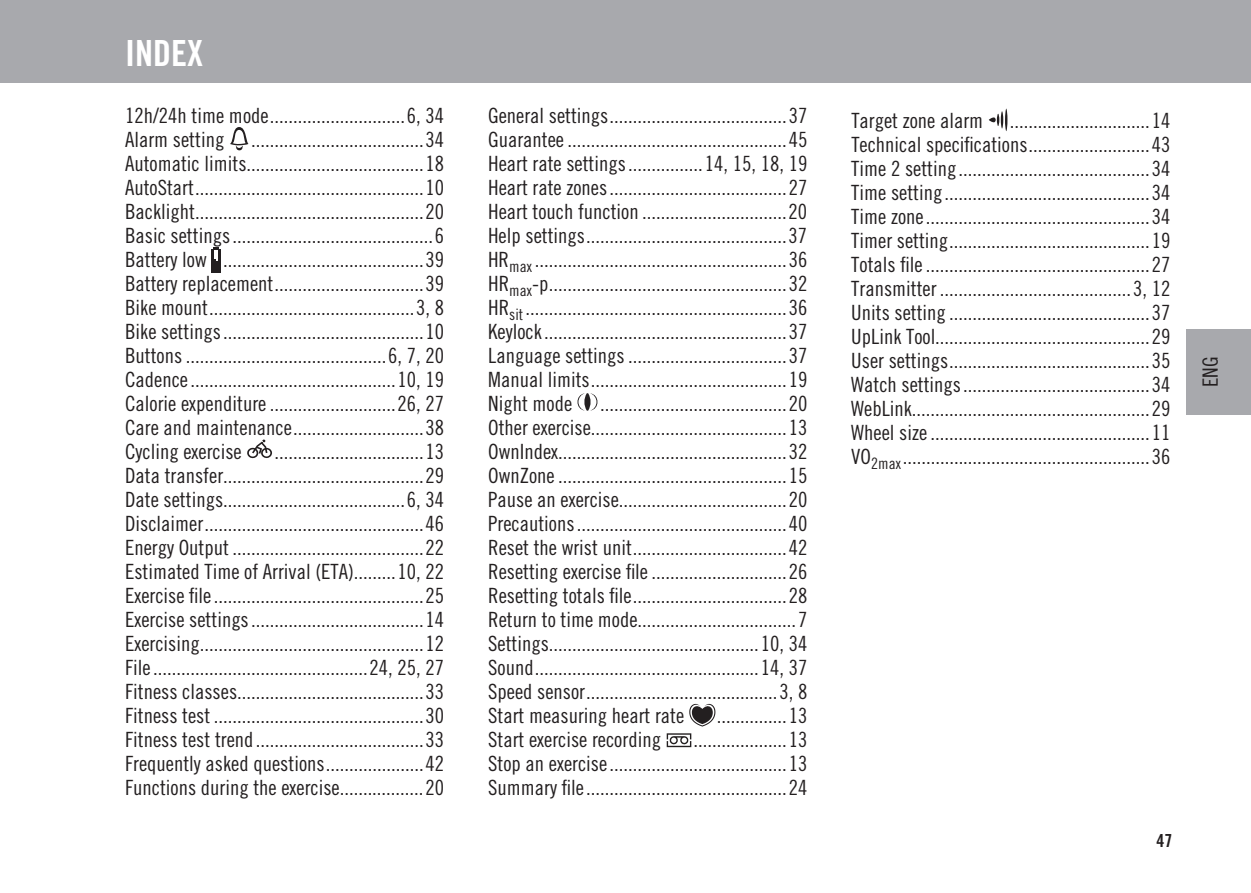
<style>
.page{position:relative;width:1251px;height:893px;background:#fff}
.page>*{position:absolute;margin:0;border:0;box-sizing:border-box;transform-origin:0 0}
.t1{font:36px "Trade Gothic LT Std Bd Cn 20";color:#fff}
.t2{font:21px/24px "Trade Gothic LT Std Cn 18";color:#231f20;text-align:justify}
.t3{font:21px "Trade Gothic Cond Eighteen";color:#231f20}
.t4{font:18px "Trade Gothic LT Std Bd Cn 20";color:#231f20}
</style>
<div class="page">
<div style="left:1185px;top:329px;width:65px;height:85px;background:#a8a9ad"></div>
<div style="left:0;top:0;width:1250px;height:83px;background:#a8a9ad"></div>
<svg style="left:230px;top:127px;width:18px;height:23px"></svg>
<svg style="left:211px;top:247px;width:9px;height:26px"></svg>
<svg style="left:247px;top:439px;width:25px;height:20px"></svg>
<svg style="left:577px;top:393px;width:20px;height:18px"></svg>
<svg style="left:689px;top:704px;width:26px;height:22px"></svg>
<svg style="left:666px;top:733px;width:25px;height:14px"></svg>
<hr style="left:1004px;top:109px;width:3px;height:22px;background:#231f20;border-radius:50%">
<hr style="left:1000px;top:111px;width:3px;height:18px;background:#231f20;border-radius:50%">
<svg style="left:988px;top:114px;width:11px;height:12px"></svg>
<h1 class="t1" style="left:125px;top:31px;width:79px">INDEX</h1>
<p class="t2" style="left:125px;top:103px;width:320px">12h/24h time mode.............................6, 34<br>Alarm setting</p>
<p class="t2" style="left:125px;top:127px;width:320px;text-indent:126px">.....................................34<br>Automatic limits......................................18<br>AutoStart.................................................10<br>Backlight.................................................20<br>Basic settings...........................................6<br>Battery low ...........................................39<br>Battery replacement................................39<br>Bike mount............................................3, 8<br>Bike settings...........................................10<br>Buttons ...........................................6, 7, 20<br>Cadence............................................10, 19<br>Calorie expenditure ...........................26, 27<br>Care and maintenance............................38<br>Cycling exercise</p>
<p class="t2" style="left:125px;top:439px;width:320px;text-indent:149px">................................13<br>Data transfer...........................................29<br>Date settings.......................................6, 34<br>Disclaimer...............................................46<br>Energy Output .........................................22<br>Estimated Time of Arrival (ETA).........10, 22<br>Exercise file.............................................25<br>Exercise settings.....................................14<br>Exercising................................................12<br>File..............................................24, 25, 27<br>Fitness classes........................................33<br>Fitness test .............................................30<br>Fitness test trend....................................33<br>Frequently asked questions.....................42<br>Functions during the exercise..................20</p>
<p class="t2" style="left:488px;top:104px;width:320px">General settings......................................37<br>Guarantee ...............................................45<br>Heart rate settings................14, 15, 18, 19<br>Heart rate zones......................................27<br>Heart touch function ...............................20<br>Help settings...........................................37<br>HR<sub>max</sub> ......................................................36<br>HR<sub>max</sub>-p...................................................32<br>HR<sub>sit</sub> ........................................................36<br>Keylock....................................................37<br>Language settings ..................................37<br>Manual limits..........................................19<br>Night mode</p>
<p class="t2" style="left:488px;top:391px;width:320px;text-indent:112px">........................................20<br>Other exercise..........................................13<br>OwnIndex.................................................32<br>OwnZone .................................................15<br>Pause an exercise....................................20<br>Precautions.............................................40<br>Reset the wrist unit.................................42<br>Resetting exercise file .............................26<br>Resetting totals file.................................28<br>Return to time mode..................................7<br>Settings.............................................10, 34<br>Sound................................................14, 37<br>Speed sensor.........................................3, 8<br>Start measuring heart rate</p>
<p class="t2" style="left:716px;top:703px;width:92px">...............13</p>
<p class="t2" style="left:488px;top:727px;width:320px;text-indent:205px">....................13<br>Stop an exercise......................................13<br>Summary file...........................................24</p>
<p class="t2" style="left:488px;top:727px;width:174px">Start exercise recording</p>
<p class="t2" style="left:851px;top:108px;width:320px;text-indent:159px">..............................14<br>Technical specifications..........................43<br>Time 2 setting.........................................34<br>Time setting............................................34<br>Time zone................................................34<br>Timer setting...........................................19<br>Totals file ................................................27<br>Transmitter .........................................3, 12<br>Units setting ...........................................37<br>UpLink Tool..............................................29<br>User settings...........................................35<br>Watch settings........................................34<br>WebLink...................................................29<br>Wheel size ...............................................11<br>VO<sub>2max</sub>.....................................................36</p>
<p class="t2" style="left:851px;top:108px;width:133px">Target zone alarm</p>
<p class="t3" style="left:1197px;top:387px;width:32px;rotate:-90deg">ENG</p>
<p class="t4" style="left:1156px;top:830px;width:17px">47</p>
</div>
